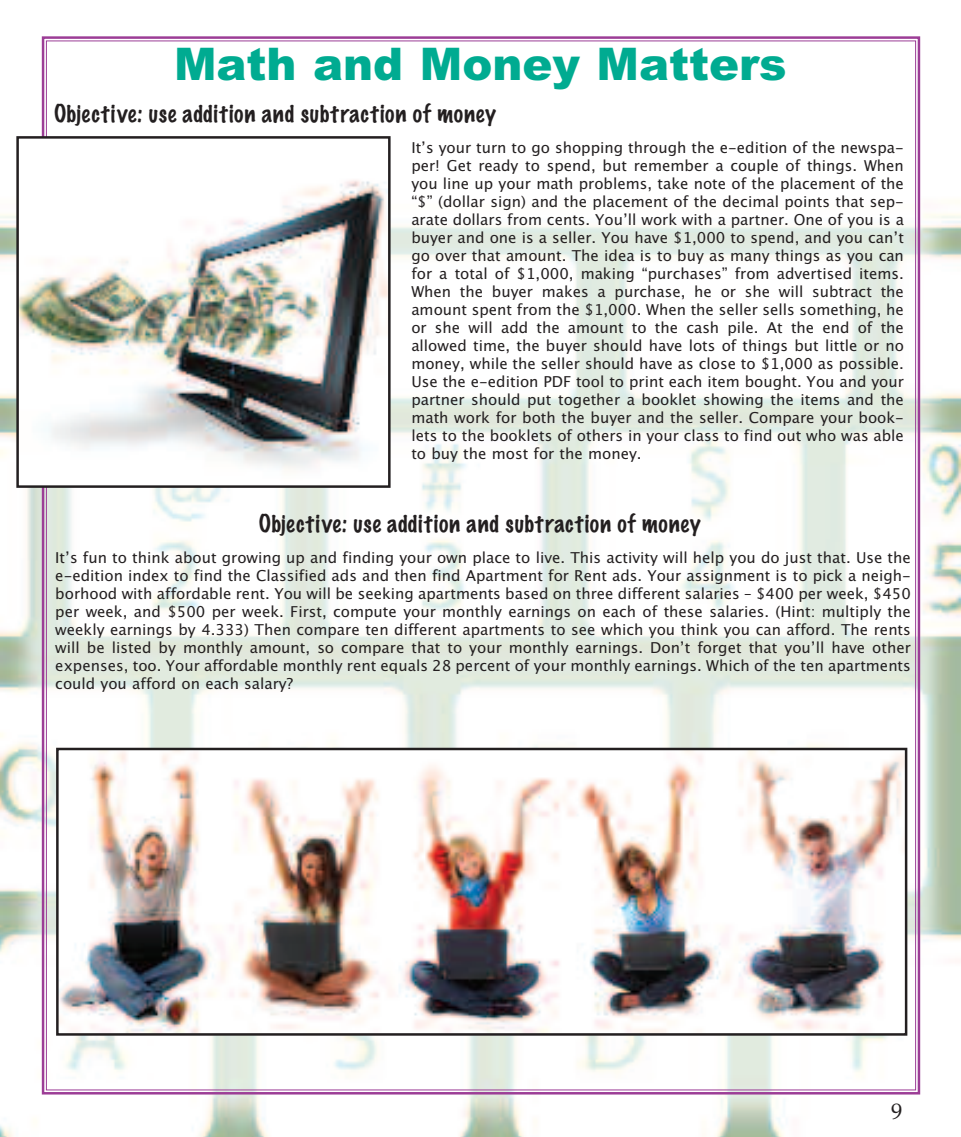
<style>
.page{position:relative;width:961px;height:1137px;background:#fff}
.page>*{position:absolute;margin:0;border:0;box-sizing:border-box;transform-origin:0 0}
.t1{font:900 45px "Arial";color:#00ab91}
.t2{font:100 22.5px "Marker Felt";letter-spacing:.04em;color:#231f20}
.t3{font:22.5px "Palatino";color:#231f20}
.t4{font:15px/18px "Lucida Grande";color:#231f20;text-align:justify}
</style>
<div class="page">
<img style="left:0;top:36px;width:960px;height:1100px">
<img style="left:19px;top:143px;width:368px;height:342px">
<div style="left:16px;top:136px;width:374px;height:352px;border:2px solid #231f20"></div>
<img style="left:59px;top:750px;width:844px;height:282px">
<div style="left:56px;top:747px;width:850px;height:288px;border:2px solid #231f20"></div>
<h1 class="t1" style="left:174px;top:38px;width:613px">Math and Money Matters</h1>
<h2 class="t2" style="left:54px;top:102px;width:443px">Objective: use addition and subtraction of money</h2>
<p class="t4" style="left:411px;top:138px;width:494px">It’s your turn to go shopping through the e-edition of the newspa&shy;per! Get ready to spend, but remember a couple of things. When you line up your math problems, take note of the placement of the “$” (dollar sign) and the placement of the decimal points that sep&shy;arate dollars from cents. You’ll work with a partner. One of you is a buyer and one is a seller. You have $1,000 to spend, and you can’t go over that amount. The idea is to buy as many things as you can for a total of $1,000, making “purchases” from advertised items.<br>When the buyer makes a purchase, he or she will subtract the amount spent from the $1,000. When the seller sells something, he or she will add the amount to the cash pile. At the end of the allowed time, the buyer should have lots of things but little or no money, while the seller should have as close to $1,000 as possible.<br>Use the e-edition PDF tool to print each item bought. You and your partner should put together a booklet showing the items and the math work for both the buyer and the seller. Compare your book&shy;lets to the booklets of others in your class to find out who was able to buy the most for the money.</p>
<h2 class="t2" style="left:258px;top:512px;width:443px">Objective: use addition and subtraction of money</h2>
<p class="t4" style="left:55px;top:548px;width:856px">It’s fun to think about growing up and finding your own place to live. This activity will help you do just that. Use the e-edition index to find the Classified ads and then find Apartment for Rent ads. Your assignment is to pick a neigh&shy;borhood with affordable rent. You will be seeking apartments based on three different salaries – $400 per week, $450 per week, and $500 per week. First, compute your monthly earnings on each of these salaries. (Hint: multiply the weekly earnings by 4.333) Then compare ten different apartments to see which you think you can afford. The rents will be listed by monthly amount, so compare that to your monthly earnings. Don’t forget that you’ll have other expenses, too. Your affordable monthly rent equals 28 percent of your monthly earnings. Which of the ten apartments could you afford on each salary?</p>
<h2 class="t3" style="left:890px;top:1098px;width:13px">9</h2>
</div>
